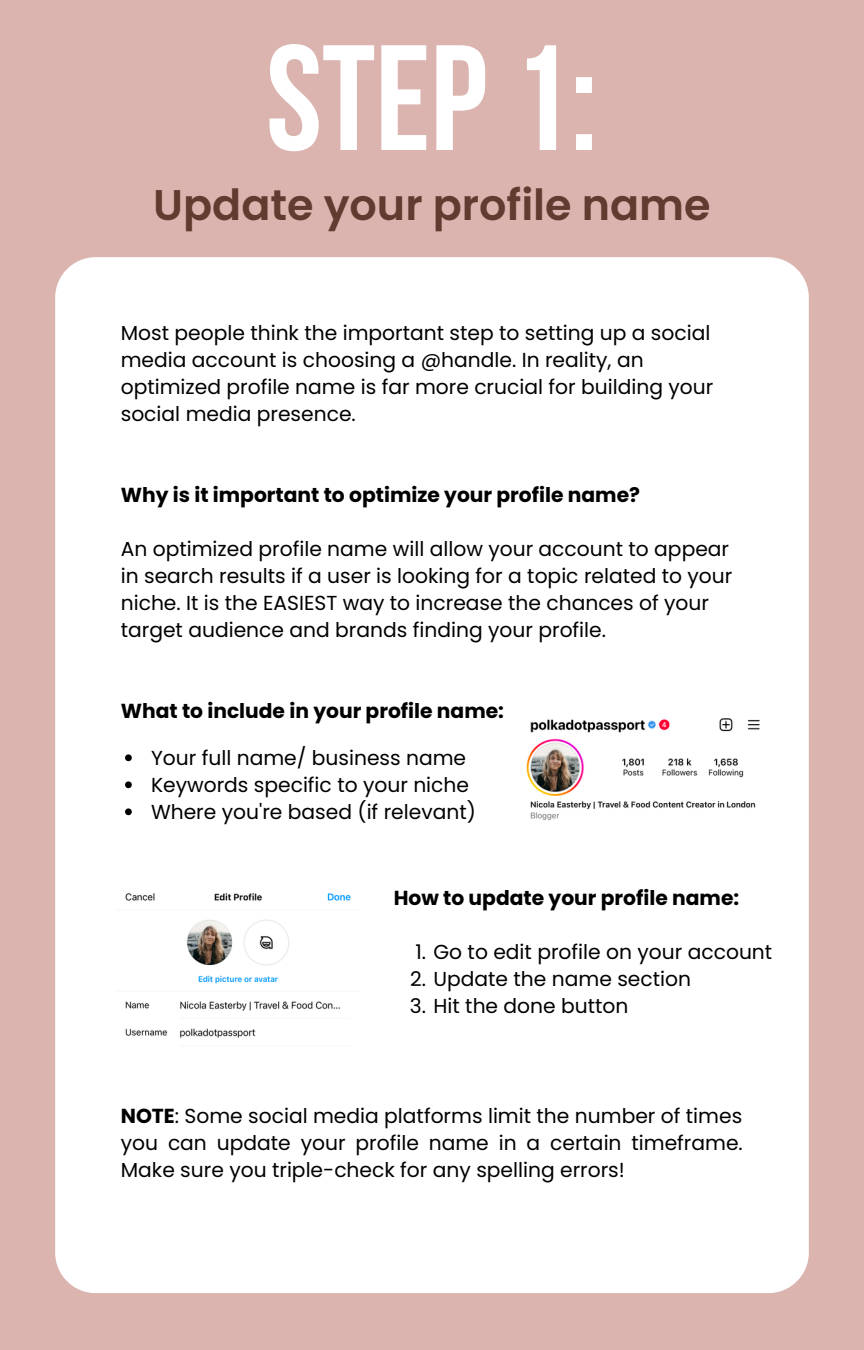
<style>
.page{position:relative;width:864px;height:1350px;background:#dbb4af}
.page>*{position:absolute;margin:0;border:0;box-sizing:border-box;transform-origin:0 0}
.t1{font:700 149.62px "Bebas Neue";color:#fff}
.t2{font:600 42.98px "Poppins";color:#613b30}
.t3{font:20.25px/27px "Poppins";color:#000}
.t4{font:700 20.25px "Poppins";color:#000}
.s1{font-weight:700}
</style>
<div class="page">
<div style="left:55px;top:257px;width:753px;height:1036px;background:#fff;border-radius:40px"></div>
<img style="left:526px;top:718px;width:234px;height:102px">
<img style="left:125px;top:893px;width:226px;height:145px">
<svg style="left:125px;top:754px;width:7px;height:7px"></svg>
<svg style="left:125px;top:781px;width:7px;height:7px"></svg>
<svg style="left:125px;top:808px;width:7px;height:7px"></svg>
<h1 class="t1" style="left:266px;top:38px;width:333px">STEP1:</h1>
<h2 class="t2" style="left:153px;top:175px;width:559px">Update your profile name</h2>
<p class="t3" style="left:121px;top:320px;width:594px">Most people think the important step to setting up a social media account is choosing a @handle. In reality, an optimized profile name is far more crucial for building your social media presence.</p>
<p class="t4" style="left:121px;top:481px;width:521px">Why is it important to optimize your profile name?</p>
<p class="t3" style="left:121px;top:536px;width:613px">An optimized profile name will allow your account to appear in search results if a user is looking for a topic related to your niche. It is the EASIEST way to increase the chances of your target audience and brands finding your profile.</p>
<p class="t4" style="left:121px;top:697px;width:385px">What to include in your profile name:</p>
<p class="t3" style="left:151px;top:744px;width:326px">Your full name/ business name<br>Keywords specific to your niche<br>Where you're based (if relevant)</p>
<p class="t4" style="left:394px;top:884px;width:347px">How to update your profile name:</p>
<p class="t3" style="left:415px;top:938px;width:358px">1. Go to edit profile on your account</p>
<p class="t3" style="left:410px;top:965px;width:282px">2. Update the name section</p>
<p class="t3" style="left:410px;top:992px;width:220px">3. Hit the done button</p>
<p class="t3" style="left:121px;top:1103px;width:624px;text-align:justify"><span class="s1">NOTE</span>: Some social media platforms limit the number of times you can update your profile name in a certain timeframe.<br>Make sure you triple-check for any spelling errors!</p>
</div>
